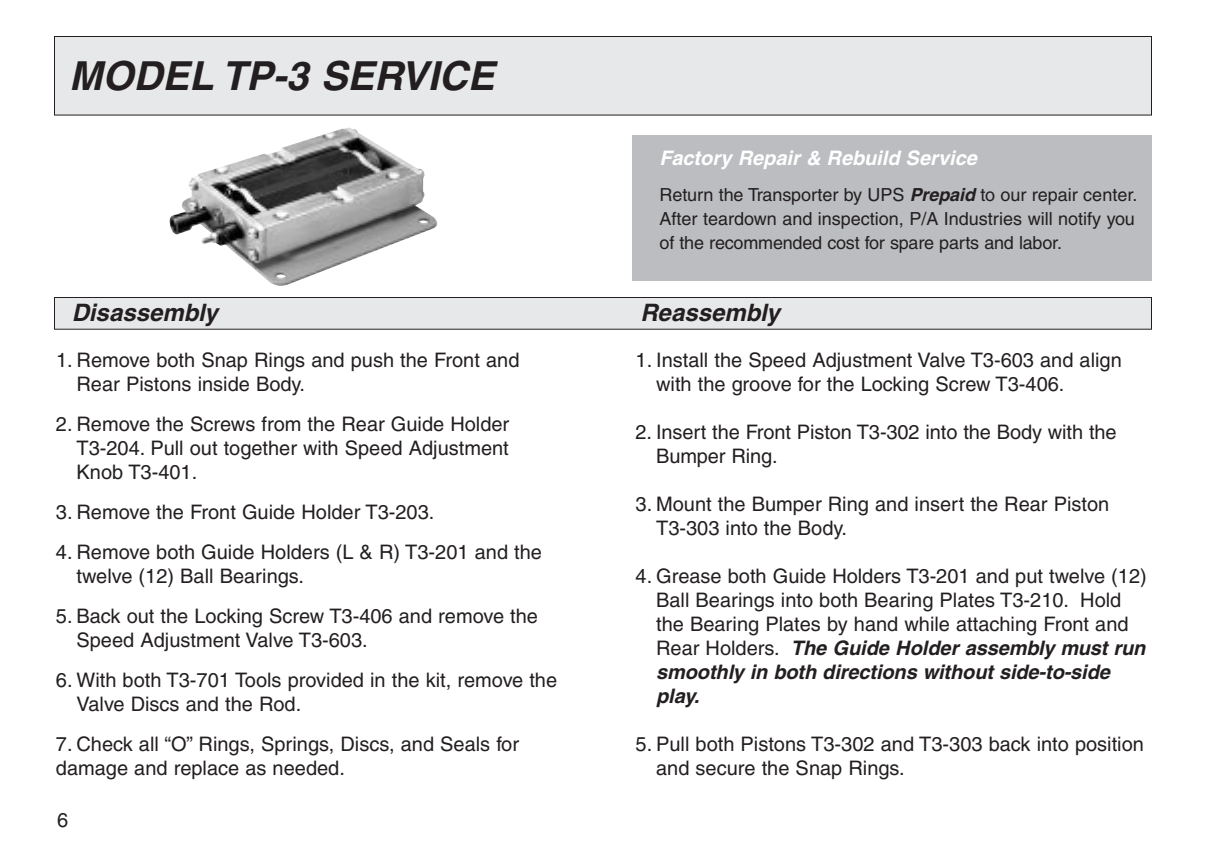
<style>
.page{position:relative;width:1224px;height:864px;background:#fff}
.page>*{position:absolute;margin:0;border:0;box-sizing:border-box;transform-origin:0 0}
.t1{font:italic 700 40px "Helvetica";color:#231f20}
.t2{font:italic 700 24px "Helvetica";color:#231f20}
.t3{font:20px/24px "Helvetica";color:#231f20}
.t4{font:italic 700 20px "Helvetica";color:#fff}
.t5{font:18px/24px "Helvetica";letter-spacing:-.005em;color:#231f20}
.s1{font-weight:700;font-style:italic}
</style>
<div class="page">
<div style="left:632px;top:135px;width:520px;height:145px;background:#bcbdc0"></div>
<img style="left:169px;top:128px;width:269px;height:158px">
<div style="left:54px;top:36px;width:1098px;height:79px;background:#e7e8e9"></div>
<div style="left:54px;top:36px;width:1098px;height:80px;border:1px solid #231f20"></div>
<div style="left:54px;top:298px;width:1098px;height:31px;background:#e7e8e9"></div>
<div style="left:54px;top:297px;width:1098px;height:33px;border:1px solid #231f20"></div>
<h1 class="t1" style="left:69px;top:61px;width:427px">MODEL TP-3 SERVICE</h1>
<p class="t4" style="left:660px;top:150px;width:319px">Factory Repair &amp; Rebuild Service</p>
<p class="t5" style="left:660px;top:185px;width:479px">Return the Transporter by UPS <span class="s1">Prepaid</span> to our repair center.<br>After teardown and inspection, P/A Industries will notify you of the recommended cost for spare parts and labor.</p>
<p class="t2" style="left:72px;top:304px;width:148px">Disassembly</p>
<p class="t2" style="left:640px;top:304px;width:141px">Reassembly</p>
<p class="t3" style="left:77px;top:350px;width:444px;text-indent:-21px">1. Remove both Snap Rings and push the Front and<br>Rear Pistons inside Body.</p>
<p class="t3" style="left:77px;top:414px;width:434px;text-align:justify;text-indent:-21px">2. Remove the Screws from the Rear Guide Holder T3-204. Pull out together with Speed Adjustment Knob T3-401.</p>
<p class="t3" style="left:56px;top:502px;width:380px">3. Remove the Front Guide Holder T3-203.</p>
<p class="t3" style="left:77px;top:542px;width:467px;text-indent:-21px">4. Remove both Guide Holders (L &amp; R) T3-201 and the twelve (12) Ball Bearings.</p>
<p class="t3" style="left:77px;top:606px;width:463px;text-indent:-21px">5. Back out the Locking Screw T3-406 and remove the<br>Speed Adjustment Valve T3-603.</p>
<p class="t3" style="left:77px;top:670px;width:482px;text-indent:-21px">6. With both T3-701 Tools provided in the kit, remove the<br>Valve Discs and the Rod.</p>
<p class="t3" style="left:56px;top:734px;width:465px">7. Check all “O” Rings, Springs, Discs, and Seals for damage and replace as needed.</p>
<p class="t3" style="left:57px;top:810px;width:13px">6</p>
<p class="t3" style="left:656px;top:350px;width:467px;text-indent:-21px">1. Install the Speed Adjustment Valve T3-603 and align with the groove for the Locking Screw T3-406.</p>
<p class="t3" style="left:656px;top:422px;width:462px;text-indent:-21px">2. Insert the Front Piston T3-302 into the Body with the<br>Bumper Ring.</p>
<p class="t3" style="left:656px;top:494px;width:455px;text-indent:-21px">3. Mount the Bumper Ring and insert the Rear Piston<br>T3-303 into the Body.</p>
<p class="t3" style="left:656px;top:566px;width:492px;text-indent:-21px">4. Grease both Guide Holders T3-201 and put twelve (12)<br>Ball Bearings into both Bearing Plates T3-210. Hold the Bearing Plates by hand while attaching Front and Rear Holders. <span class="s1">The Guide Holder assembly must run smoothly in both directions without side-to-side play.</span></p>
<p class="t3" style="left:656px;top:734px;width:489px;text-indent:-21px">5. Pull both Pistons T3-302 and T3-303 back into position and secure the Snap Rings.</p>
</div>
